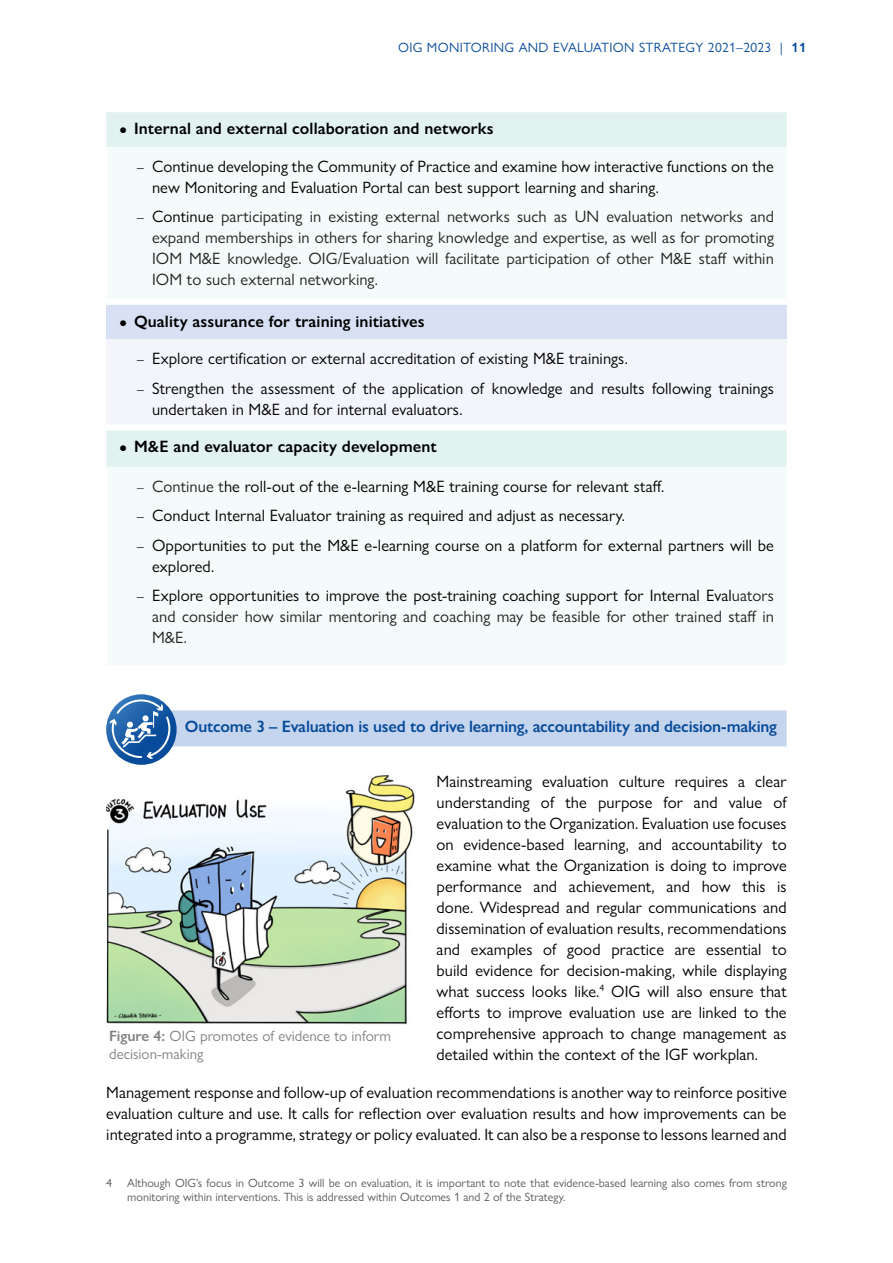
<style>
.page{position:relative;width:893px;height:1263px;background:#fff}
.page>*{position:absolute;margin:0;border:0;box-sizing:border-box;transform-origin:0 0}
.Body_text{font:16.5px/21px "Gill Sans Nova";letter-spacing:.005em;color:#000}
.t1{font:16.5px/21px "Gill Sans Nova";letter-spacing:.005em;color:#222;text-align:justify}
.t2{font:600 16.5px "Gill Sans Nova";letter-spacing:.005em;color:#000}
.Subhead_OUTCOME{font:600 16.5px "Gill Sans Nova";letter-spacing:-.015em;color:#084b9a}
.Title_FIGURES{font:15px/18px "Gill Sans Nova";color:#808285}
.t3{font:13.5px "Gill Sans Nova";letter-spacing:.025em;color:#084b9a}
.Footnote{font:12px/14.4px "Gill Sans Nova";color:#58595b}
.s1{font-weight:600}
.s2{font-weight:400;font-size:13.5px}
.s3{font-size:13.5px}
.s4{font-size:13.5px;color:#000}
.s5{color:#000}
.s6{font-size:13.5px;color:#222}
.s7{color:#222}
</style>
<div class="page">
<div style="left:119px;top:710px;width:668px;height:36px;background:#c6d5ee"></div>
<div style="left:106px;top:112px;width:681px;height:35px;background:#e1f2f0"></div>
<div style="left:106px;top:430px;width:681px;height:37px;background:#e1f2f0"></div>
<div style="left:106px;top:302px;width:681px;height:37px;background:#d7e1f3"></div>
<div style="left:106px;top:339px;width:681px;height:88px;background:#f3f5fb"></div>
<div style="left:106px;top:299px;width:681px;height:6px;background:#fff"></div>
<div style="left:106px;top:424px;width:681px;height:6px;background:#fff"></div>
<svg style="left:106px;top:694px;width:71px;height:70px"></svg>
<svg style="left:109px;top:699px;width:61px;height:60px;background:#5586bd"></svg>
<img style="left:106px;top:775px;width:309px;height:250px">
<p class="t3" style="left:398px;top:40px;width:410px">OIG MONITORING AND EVALUATION STRATEGY 2021–2023 | <span class="s1">11</span></p>
<p class="t2" style="left:119px;top:118px;width:376px"><span class="s2">●</span> Internal and external collaboration and networks</p>
<p class="Body_text" style="left:152px;top:156px;width:623px;text-indent:-15px"><span class="s3">–</span> Continue developing the Community of Practice and examine how interactive functions on the new Monitoring and Evaluation Portal can best support learning and sharing.</p>
<p class="t1" style="left:152px;top:206px;width:623px;text-indent:-15px"><span class="s4">–</span> <span class="s5">Continue</span> participating in existing external networks such as UN evaluation networks and expand memberships in others for sharing knowledge and expertise, as well as for promoting IOM M&amp;E knowledge. OIG/Evaluation will facilitate participation of other M&amp;E staff within IOM to such external networking.</p>
<p class="t2" style="left:119px;top:311px;width:307px"><span class="s2">●</span> Quality assurance for training initiatives</p>
<p class="Body_text" style="left:137px;top:348px;width:492px"><span class="s3">–</span> Explore certification or external accreditation of existing M&amp;E trainings.</p>
<p class="Body_text" style="left:152px;top:377px;width:623px;text-indent:-15px"><span class="s3">–</span> Strengthen the assessment of the application of knowledge and results following trainings undertaken in M&amp;E and for internal evaluators.</p>
<p class="t2" style="left:119px;top:436px;width:319px"><span class="s2">●</span> M&amp;E and evaluator capacity development</p>
<p class="Body_text" style="left:137px;top:475px;width:529px"><span class="s6">–</span> <span class="s7">Continue t</span>he roll-out of the e-learning M&amp;E training course for relevant staff.</p>
<p class="Body_text" style="left:137px;top:505px;width:490px"><span class="s3">–</span> Conduct Internal Evaluator training as required and adjust as necessary.</p>
<p class="Body_text" style="left:152px;top:534px;width:623px;text-indent:-15px"><span class="s3">–</span> Opportunities to put the M&amp;E e-learning course on a platform for external partners will be explored.</p>
<p class="t1" style="left:152px;top:585px;width:623px;text-indent:-15px"><span class="s4">–</span> <span class="s5">Explore opportunities to improve the post-training coaching support for Internal Eval</span>uators and consider how similar mentoring and coaching may be feasible for other trained staff in M&amp;E.</p>
<p class="Subhead_OUTCOME" style="left:185px;top:716px;width:594px">Outcome 3 – Evaluation is used to drive learning, accountability and decision-making</p>
<p class="Body_text" style="left:437px;top:770px;width:352px;text-align:justify">Mainstreaming evaluation culture requires a clear understanding of the purpose for and value of evaluation to the Organization. Evaluation use focuses on evidence-based learning, and accountability to examine what the Organization is doing to improve performance and achievement, and how this is done. Widespread and regular communications and dissemination of evaluation results, recommendations and examples of good practice are essential to build evidence for decision-making, while displaying what success looks like.<sup>4</sup> OIG will also ensure that efforts to improve evaluation use are linked to the comprehensive approach to change management as detailed within the context of the IGF workplan.</p>
<p class="Body_text" style="left:106px;top:1081px;width:682px;text-align:justify">Management response and follow-up of evaluation recommendations is another way to reinforce positive evaluation culture and use. It calls for reflection over evaluation results and how improvements can be integrated into a programme, strategy or policy evaluated. It can also be a response to lessons learned and</p>
<p class="Footnote" style="left:106px;top:1175px;width:7px">4</p>
<p class="Footnote" style="left:127px;top:1175px;width:661px">Although OIG’s focus in Outcome 3 will be on evaluation, it is important to note that evidence-based learning also comes from strong monitoring within interventions. This is addressed within Outcomes 1 and 2 of the Strategy.</p>
<p class="Title_FIGURES" style="left:109px;top:1027px;width:283px"><span class="s1">Figure 4:</span> OIG promotes of evidence to inform decision-making</p>
</div>
